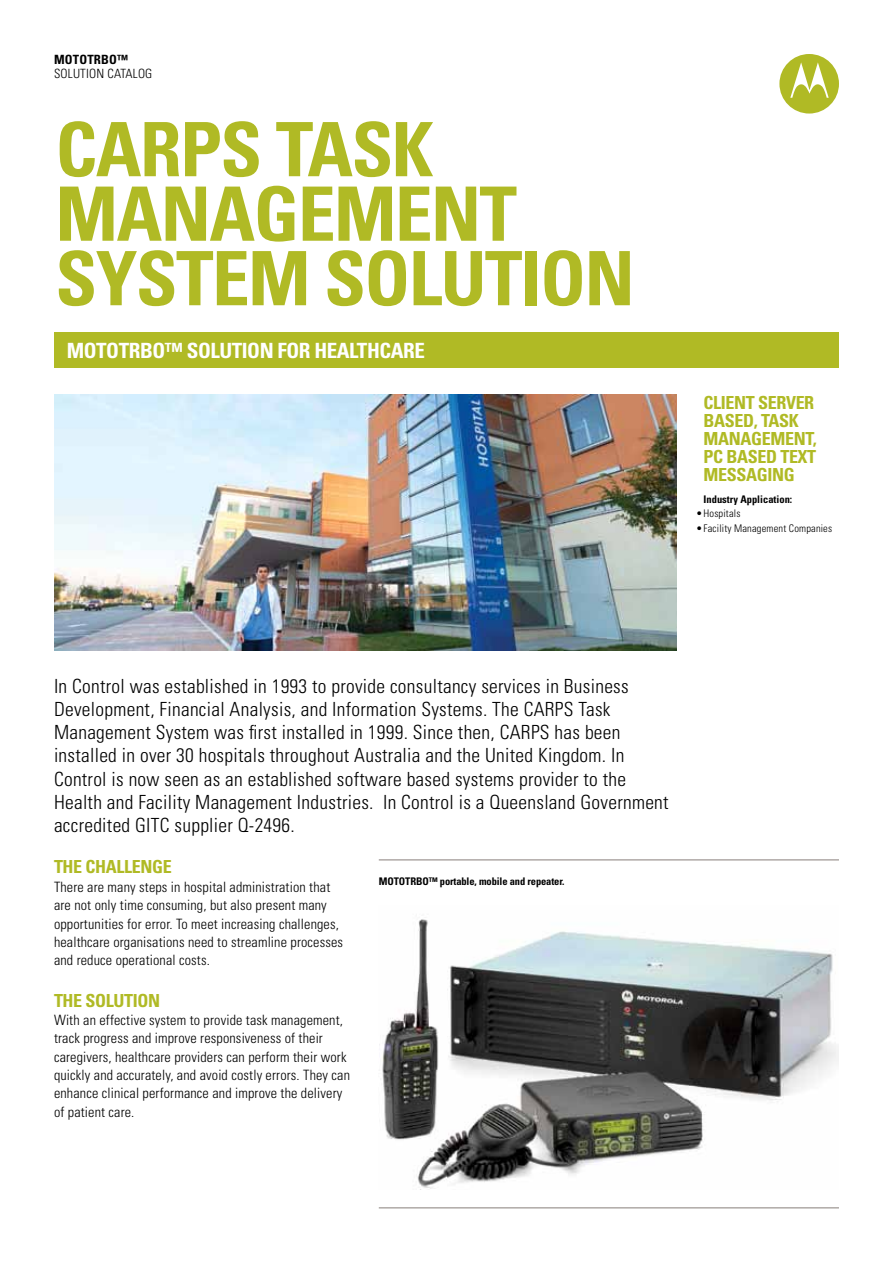
<style>
.page{position:relative;width:893px;height:1263px;background:#fff}
.page>*{position:absolute;margin:0;border:0;box-sizing:border-box;transform-origin:0 0}
.t1{font:700 condensed 75px/64.5px "Univers";letter-spacing:-.02em;color:#b0ba25}
.t2{font:700 condensed 21px "Univers";letter-spacing:-.02em;color:#fff}
.t3{font:300 condensed 19.5px/23.2px "Univers";letter-spacing:.015em;color:#000}
.t4{font:700 condensed 18px/18px "Univers";letter-spacing:-.02em;color:#b0ba25}
.t5{font:300 condensed 14.25px/18.3px "Univers";letter-spacing:.01em;color:#000}
.t6{font:300 condensed 12.75px "Univers";letter-spacing:.015em;color:#000}
.t7{font:700 condensed 12.75px "Univers";letter-spacing:.015em;color:#000}
.t8{font:700 condensed 10.5px "Univers";letter-spacing:-.01em;color:#000}
.t9{font:300 condensed 10.5px "Univers";letter-spacing:.015em;color:#000}
</style>
<div class="page">
<div style="left:779px;top:54px;width:60px;height:60px;background:#b0ba25;border-radius:50%"></div>
<svg style="left:790px;top:62px;width:39px;height:36px"></svg>
<div style="left:54px;top:332px;width:785px;height:36px;background:#b0ba25"></div>
<img style="left:54px;top:395px;width:622px;height:255px">
<hr style="left:379px;top:1207px;width:460px;height:1px;background:#afa9a6">
<img style="left:379px;top:919px;width:460px;height:270px">
<hr style="left:379px;top:859px;width:460px;height:2px;background:#afa9a6">
<p class="t7" style="left:54px;top:52px;width:76px">MOTOTRBO™</p>
<p class="t6" style="left:54px;top:66px;width:100px">SOLUTION CATALOG</p>
<h1 class="t1" style="left:56px;top:117px;width:581px">CARPS TASK<br>MANAGEMENT<br>SYSTEM SOLUTION</h1>
<h2 class="t2" style="left:67px;top:337px;width:360px">MOTOTRBO™ SOLUTION FOR HEALTHCARE</h2>
<p class="t4" style="left:704px;top:394px;width:115px">CLIENT SERVER<br>BASED, TASK<br>MANAGEMENT,<br>PC BASED TEXT<br>MESSAGING</p>
<p class="t8" style="left:704px;top:493px;width:90px">Industry Application:</p>
<p class="t9" style="left:696px;top:507px;width:46px">• Hospitals</p>
<p class="t9" style="left:696px;top:522px;width:138px">• Facility Management Companies</p>
<p class="t3" style="left:54px;top:674px;width:616px">In Control was established in 1993 to provide consultancy services in Business Development, Financial Analysis, and Information Systems. The CARPS Task Management System was first installed in 1999. Since then, CARPS has been installed in over 30 hospitals throughout Australia and the United Kingdom. In Control is now seen as an established software based systems provider to the Health and Facility Management Industries. In Control is a Queensland Government accredited GITC supplier Q-2496.</p>
<p class="t4" style="left:54px;top:858px;width:119px">THE CHALLENGE</p>
<p class="t5" style="left:54px;top:878px;width:291px">There are many steps in hospital administration that are not only time consuming, but also present many opportunities for error. To meet increasing challenges, healthcare organisations need to streamline processes and reduce operational costs.</p>
<p class="t4" style="left:54px;top:991px;width:108px">THE SOLUTION</p>
<p class="t5" style="left:54px;top:1011px;width:298px">With an effective system to provide task management, track progress and improve responsiveness of their caregivers, healthcare providers can perform their work quickly and accurately, and avoid costly errors. They can enhance clinical performance and improve the delivery of patient care.</p>
<p class="t8" style="left:379px;top:875px;width:187px">MOTOTRBO™ portable, mobile and repeater.</p>
</div>
